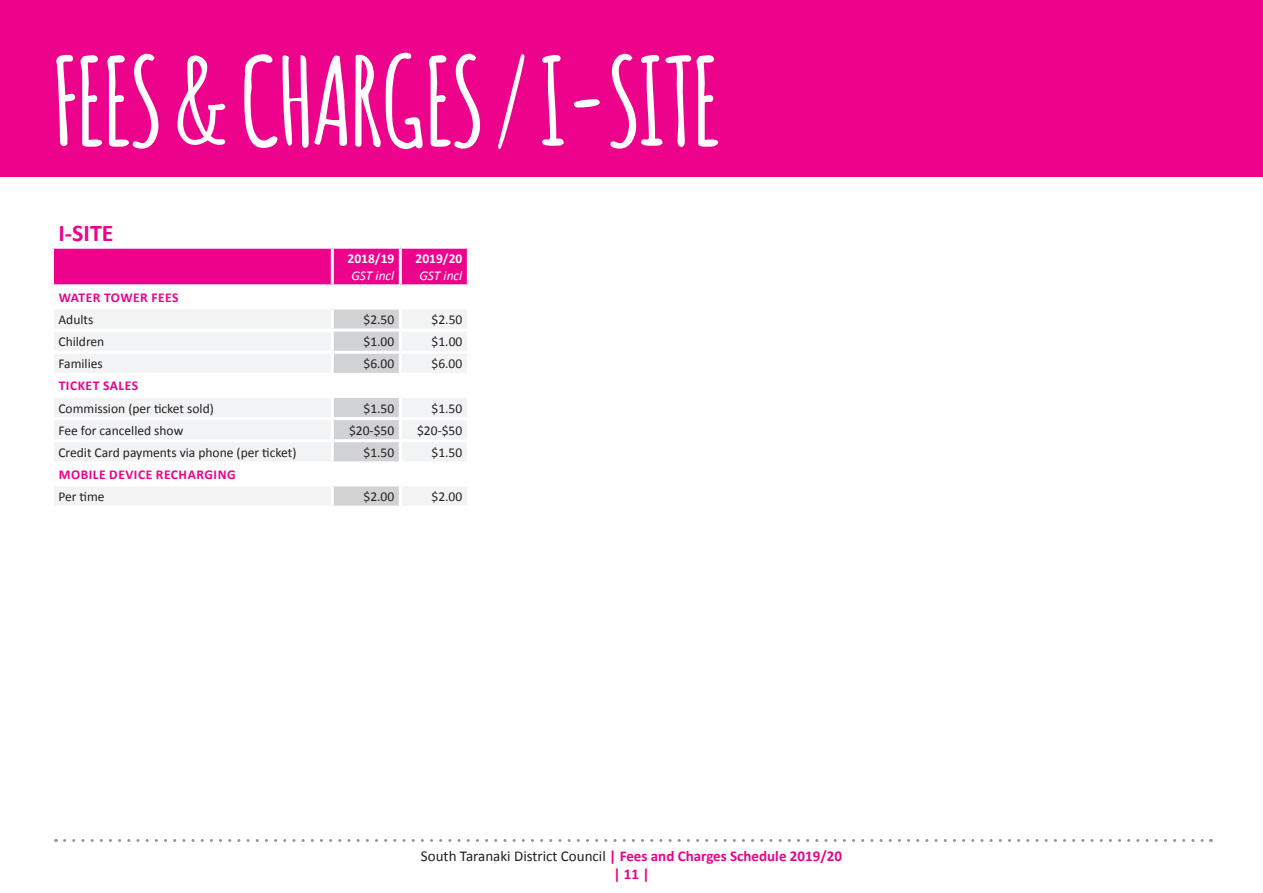
<style>
.page{position:relative;width:1263px;height:893px;background:#fff}
.page>*{position:absolute;margin:0;border:0;box-sizing:border-box;transform-origin:0 0}
.Table_text_bold_righ{font:700 120px "Amatic";color:#fff}
.Table_text_bold_righ-2{font:700 24px "Calibri";color:#ed028c}
.t1{font:700 15px/18px "Calibri";color:#ed028c;text-align:center}
.Table_text_bold_righ-3{font:13.5px "Calibri";color:#231f20}
.Table_text_bold_righ-4{font:700 13.5px "Calibri";letter-spacing:.04em;color:#ed028c}
.Table_text_bold_righ-5{font:700 13.5px "Calibri";color:#fff}
.Table_text_bold_righ-6{font:italic 13.5px "Calibri";color:#fff}
.s1{font-weight:400;color:#231f20}
</style>
<div class="page">
<svg style="left:65px;top:839px;width:1146px;height:3px"></svg>
<div style="left:0;top:0;width:1263px;height:176px;background:#ed028c"></div>
<div style="left:54px;top:249px;width:413px;height:35px;background:#ed028c"></div>
<svg style="left:54px;top:310px;width:413px;height:195px;fill:#f2f3f4"></svg>
<svg style="left:332px;top:309px;width:68px;height:197px"></svg>
<hr style="left:331px;top:249px;width:3px;height:35px;background:#fff">
<hr style="left:399px;top:249px;width:3px;height:35px;background:#fff">
<hr style="left:331px;top:309px;width:3px;height:20px;background:#fff">
<hr style="left:399px;top:309px;width:3px;height:20px;background:#fff">
<hr style="left:51px;top:329px;width:281px;height:3px;background:#fff">
<hr style="left:332px;top:329px;width:68px;height:3px;background:#fff">
<hr style="left:331px;top:332px;width:3px;height:19px;background:#fff">
<hr style="left:400px;top:329px;width:70px;height:3px;background:#fff">
<hr style="left:399px;top:332px;width:3px;height:19px;background:#fff">
<hr style="left:51px;top:351px;width:281px;height:3px;background:#fff">
<hr style="left:332px;top:351px;width:68px;height:3px;background:#fff">
<hr style="left:331px;top:354px;width:3px;height:19px;background:#fff">
<hr style="left:400px;top:351px;width:70px;height:3px;background:#fff">
<hr style="left:399px;top:354px;width:3px;height:19px;background:#fff">
<hr style="left:51px;top:373px;width:281px;height:3px;background:#fff">
<hr style="left:332px;top:373px;width:68px;height:3px;background:#fff">
<hr style="left:400px;top:373px;width:70px;height:3px;background:#fff">
<hr style="left:51px;top:395px;width:281px;height:3px;background:#fff">
<hr style="left:332px;top:395px;width:68px;height:3px;background:#fff">
<hr style="left:331px;top:398px;width:3px;height:19px;background:#fff">
<hr style="left:400px;top:395px;width:70px;height:3px;background:#fff">
<hr style="left:399px;top:398px;width:3px;height:19px;background:#fff">
<hr style="left:51px;top:417px;width:281px;height:3px;background:#fff">
<hr style="left:332px;top:417px;width:68px;height:3px;background:#fff">
<hr style="left:331px;top:420px;width:3px;height:19px;background:#fff">
<hr style="left:400px;top:417px;width:70px;height:3px;background:#fff">
<hr style="left:399px;top:420px;width:3px;height:19px;background:#fff">
<hr style="left:51px;top:439px;width:281px;height:3px;background:#fff">
<hr style="left:332px;top:439px;width:68px;height:3px;background:#fff">
<hr style="left:331px;top:442px;width:3px;height:19px;background:#fff">
<hr style="left:400px;top:439px;width:70px;height:3px;background:#fff">
<hr style="left:399px;top:442px;width:3px;height:19px;background:#fff">
<hr style="left:51px;top:461px;width:281px;height:3px;background:#fff">
<hr style="left:332px;top:461px;width:68px;height:3px;background:#fff">
<hr style="left:400px;top:461px;width:70px;height:3px;background:#fff">
<hr style="left:51px;top:483px;width:281px;height:3px;background:#fff">
<hr style="left:332px;top:483px;width:68px;height:3px;background:#fff">
<hr style="left:331px;top:486px;width:3px;height:20px;background:#fff">
<hr style="left:400px;top:483px;width:70px;height:3px;background:#fff">
<hr style="left:399px;top:486px;width:3px;height:20px;background:#fff">
<p class="Table_text_bold_righ" style="left:54px;top:16px;width:667px">FEES &amp; CHARGES / I-SITE</p>
<p class="Table_text_bold_righ-2" style="left:58px;top:218px;width:57px">I-SITE</p>
<p class="Table_text_bold_righ-5" style="left:347px;top:250px;width:48px">2018/19</p>
<p class="Table_text_bold_righ-6" style="left:351px;top:266px;width:44px">GST incl</p>
<p class="Table_text_bold_righ-5" style="left:415px;top:250px;width:48px">2019/20</p>
<p class="Table_text_bold_righ-6" style="left:419px;top:266px;width:44px">GST incl</p>
<p class="Table_text_bold_righ-4" style="left:59px;top:289px;width:121px">WATER TOWER FEES</p>
<p class="Table_text_bold_righ-3" style="left:58px;top:311px;width:36px">Adults</p>
<p class="Table_text_bold_righ-3" style="left:364px;top:311px;width:32px">$2.50</p>
<p class="Table_text_bold_righ-3" style="left:432px;top:311px;width:32px">$2.50</p>
<p class="Table_text_bold_righ-3" style="left:58px;top:333px;width:47px">Children</p>
<p class="Table_text_bold_righ-3" style="left:363px;top:333px;width:32px">$1.00</p>
<p class="Table_text_bold_righ-3" style="left:432px;top:333px;width:32px">$1.00</p>
<p class="Table_text_bold_righ-3" style="left:58px;top:355px;width:46px">Families</p>
<p class="Table_text_bold_righ-3" style="left:363px;top:355px;width:32px">$6.00</p>
<p class="Table_text_bold_righ-3" style="left:432px;top:355px;width:32px">$6.00</p>
<p class="Table_text_bold_righ-4" style="left:59px;top:377px;width:81px">TICKET SALES</p>
<p class="Table_text_bold_righ-3" style="left:58px;top:400px;width:157px">Commission (per ticket sold)</p>
<p class="Table_text_bold_righ-3" style="left:363px;top:400px;width:32px">$1.50</p>
<p class="Table_text_bold_righ-3" style="left:431px;top:400px;width:32px">$1.50</p>
<p class="Table_text_bold_righ-3" style="left:58px;top:422px;width:126px">Fee for cancelled show</p>
<p class="Table_text_bold_righ-3" style="left:349px;top:422px;width:47px">$20-$50</p>
<p class="Table_text_bold_righ-3" style="left:417px;top:422px;width:47px">$20-$50</p>
<p class="Table_text_bold_righ-3" style="left:58px;top:444px;width:240px">Credit Card payments via phone (per ticket)</p>
<p class="Table_text_bold_righ-3" style="left:363px;top:444px;width:32px">$1.50</p>
<p class="Table_text_bold_righ-3" style="left:431px;top:444px;width:32px">$1.50</p>
<p class="Table_text_bold_righ-4" style="left:59px;top:466px;width:178px">MOBILE DEVICE RECHARGING</p>
<p class="Table_text_bold_righ-3" style="left:58px;top:488px;width:48px">Per time</p>
<p class="Table_text_bold_righ-3" style="left:363px;top:488px;width:32px">$2.00</p>
<p class="Table_text_bold_righ-3" style="left:431px;top:488px;width:32px">$2.00</p>
<p class="t1" style="left:421px;top:847px;width:422px"><span class="s1">South Taranaki District Council</span> | Fees and Charges Schedule 2019/20 | 11 |</p>
</div>
